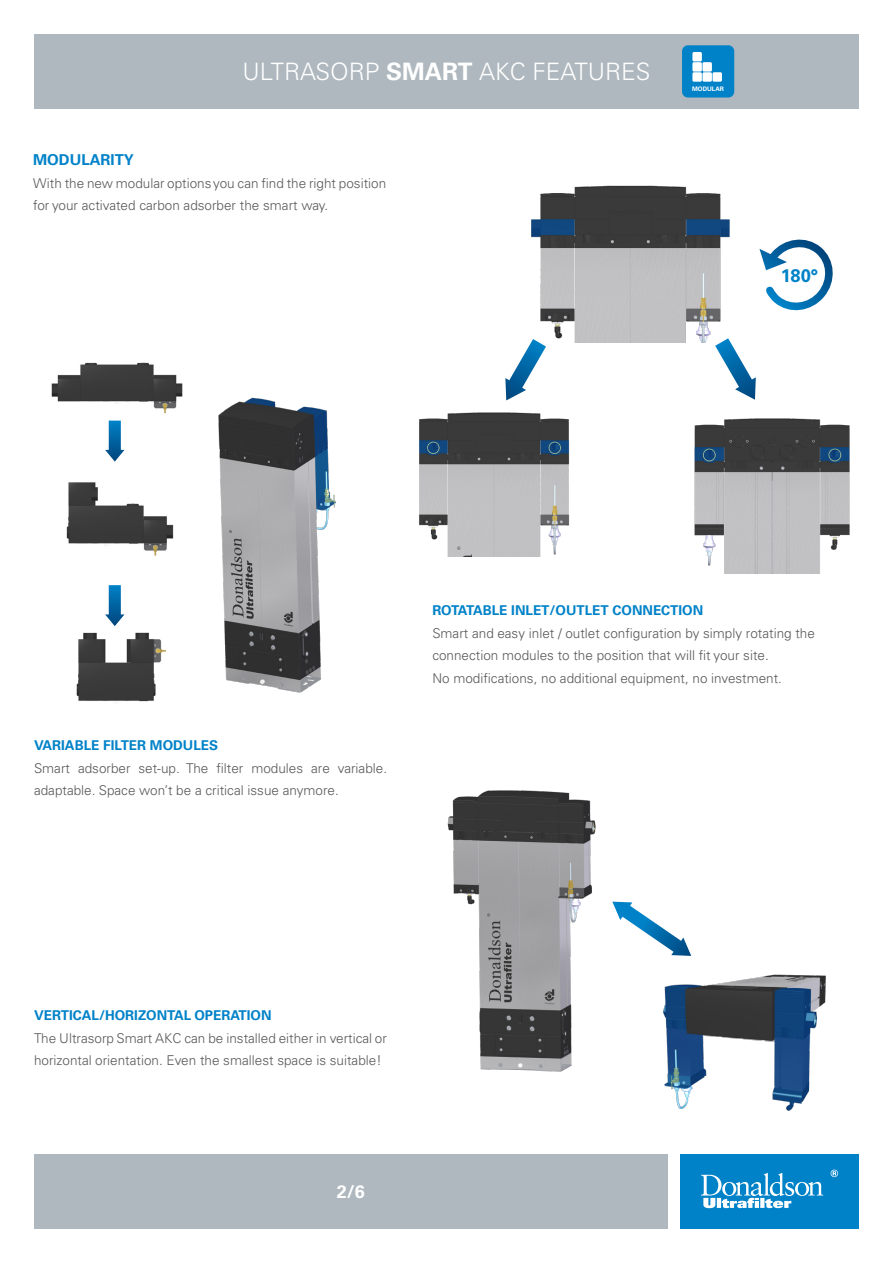
<style>
.page{position:relative;width:893px;height:1263px;background:#fff}
.page>*{position:absolute;margin:0;border:0;box-sizing:border-box;transform-origin:0 0}
.t1{font:300 24px "Univers LT Pro 45";color:#fff}
.t2{font:700 18.15px "Univers LT Pro 65";color:#0082c8}
.t3{font:700 18px "Univers LT Pro 65";color:#fff}
.Heading{font:700 15px "Univers LT Pro 65";color:#0082c8}
.Text{font:300 13.5px/22.5px "Univers LT Pro 45";color:#57585a}
.Heading_Textbox{font:300 13.5px/22.5px "Univers LT Pro 45";color:#57585a}
.Heading_Textbox-2{font:700 13.5px "Univers LT Pro 65";color:#0082c8}
.Text_Textbox{font:300 13.5px "Univers LT Pro 45";color:#57585a}
.Heading-2{font:700 13.5px "Univers LT Pro 65";color:#0082c8}
.t4{font:700 6.15px "Univers LT Pro 65";color:#fff}
.s1{font-family:"Univers LT Pro 65";font-weight:700}
</style>
<div class="page">
<div style="left:34px;top:34px;width:825px;height:75px;background:#aeb8be"></div>
<div style="left:34px;top:1154px;width:634px;height:75px;background:#aeb8be"></div>
<div style="left:680px;top:1154px;width:179px;height:75px;background:#0082c8"></div>
<svg style="left:701px;top:1173px;width:122px;height:35px"></svg>
<svg style="left:831px;top:1169px;width:7px;height:8px"></svg>
<div style="left:682px;top:45px;width:52px;height:53px;background:#0082c8;border-radius:6px"></div>
<div style="left:702px;top:72px;width:10px;height:10px;background:#fff;border-radius:2px"></div>
<div style="left:692px;top:72px;width:10px;height:10px;background:#fff;border-radius:2px"></div>
<div style="left:712px;top:72px;width:10px;height:10px;background:#fff;border-radius:2px"></div>
<div style="left:702px;top:62px;width:10px;height:10px;background:#fff;border-radius:2px"></div>
<div style="left:692px;top:62px;width:10px;height:10px;background:#fff;border-radius:2px"></div>
<div style="left:692px;top:52px;width:10px;height:9px;background:#fff;border-radius:2px"></div>
<img style="left:218px;top:397px;width:118px;height:296px">
<svg style="left:715px;top:343px;width:41px;height:57px"></svg>
<img style="left:662px;top:974px;width:164px;height:137px">
<svg style="left:612px;top:902px;width:79px;height:54px"></svg>
<img style="left:51px;top:362px;width:132px;height:59px">
<img style="left:76px;top:632px;width:91px;height:71px">
<img style="left:66px;top:482px;width:108px;height:74px">
<svg style="left:105px;top:421px;width:19px;height:41px"></svg>
<svg style="left:105px;top:585px;width:19px;height:41px"></svg>
<svg style="left:759px;top:239px;width:74px;height:72px"></svg>
<svg style="left:505px;top:343px;width:41px;height:49px"></svg>
<img style="left:447px;top:790px;width:149px;height:282px">
<img style="left:531px;top:185px;width:200px;height:158px">
<img style="left:419px;top:392px;width:151px;height:165px">
<img style="left:694px;top:418px;width:156px;height:156px">
<h1 class="t1" style="left:242px;top:57px;width:410px">ULTRASORP <span class="s1">SMART</span> AKC FEATURES</h1>
<p class="Heading" style="left:33px;top:151px;width:102px">MODULARITY</p>
<p class="Text" style="left:33px;top:172px;width:355px">With the new modular options you can find the right position for your activated carbon adsorber the smart way.</p>
<p class="t4" style="left:692px;top:85px;width:33px">MODULAR</p>
<p class="t2" style="left:781px;top:264px;width:39px">180°</p>
<p class="Heading-2" style="left:34px;top:738px;width:186px">VARIABLE FILTER MODULES</p>
<p class="Text" style="left:34px;top:757px;width:355px">Smart adsorber set-up. The filter modules are variable. adaptable. Space won’t be a critical issue anymore.</p>
<p class="Heading_Textbox-2" style="left:432px;top:603px;width:272px">ROTATABLE INLET/OUTLET CONNECTION</p>
<p class="Heading_Textbox" style="left:432px;top:622px;width:384px">Smart and easy inlet / outlet configuration by simply rotating the connection modules to the position that will fit your site.</p>
<p class="Text_Textbox" style="left:432px;top:670px;width:351px">No modifications, no additional equipment, no investment.</p>
<p class="Heading_Textbox-2" style="left:34px;top:1008px;width:239px">VERTICAL/HORIZONTAL OPERATION</p>
<p class="Text" style="left:34px;top:1027px;width:354px">The Ultrasorp Smart AKC can be installed either in vertical or horizontal orientation. Even the smallest space is suitable!</p>
<h3 class="t3" style="left:337px;top:1181px;width:30px">2/6</h3>
</div>
